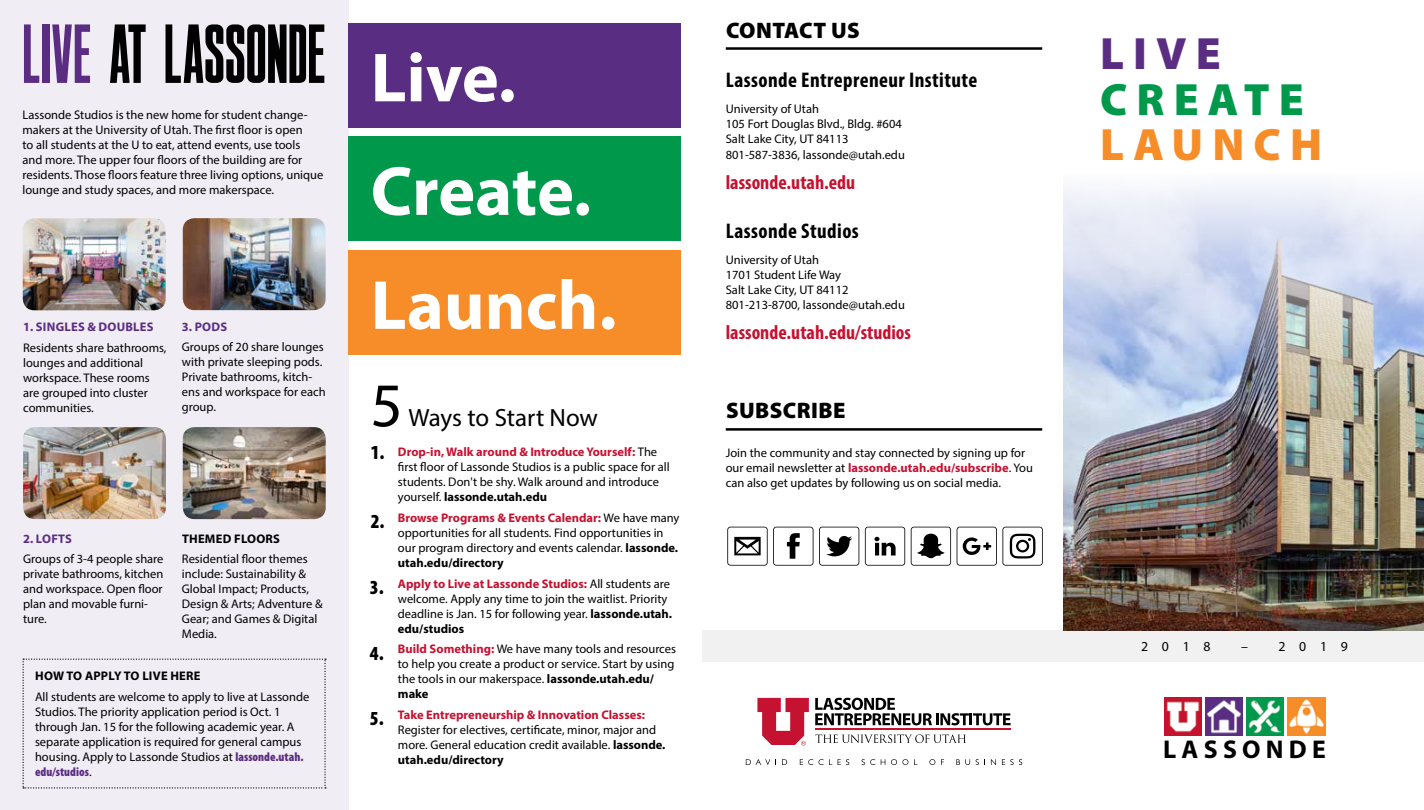
<style>
.page{position:relative;width:1424px;height:810px;background:#fff}
.page>*{position:absolute;margin:0;border:0;box-sizing:border-box;transform-origin:0 0}
.t1{font:78.75px "Castle Press No 2";color:#000}
.t2{font:700 70px/113.8px "Myriad Pro";color:#fff}
.t3{font:62.5px "Myriad Pro";color:#000}
.t4{font:900 45.5px "Myriad Pro";letter-spacing:.2em;color:#00994c}
.t5{font:900 45.5px "Myriad Pro";letter-spacing:.2em;color:#f78d28}
.t6{font:900 45.5px "Myriad Pro";color:#5b2d82}
.t7{font:700 25.75px "Myriad Pro";letter-spacing:.205em;color:#000}
.t8{font:25px "Myriad Pro";letter-spacing:-.005em;color:#000}
.t9{font:900 22.5px "Myriad Pro";letter-spacing:.02em;color:#000101}
.t10{font:700 condensed 21.25px "Myriad Pro";letter-spacing:.02em;color:#000}
.t11{font:700 condensed 20px "Myriad Pro";color:#c41230}
.t12{font:900 condensed 20px "Myriad Pro";color:#000}
.t13{font:13.75px "Myriad Pro";letter-spacing:1em;color:#000}
.t14{font:12.5px/15px "Myriad Pro";color:#000}
.t15{font:700 12.5px "Myriad Pro";color:#c41230}
.t16{font:700 12.5px "Myriad Pro";letter-spacing:.02em;color:#000}
.t17{font:700 12.5px "Myriad Pro";letter-spacing:.02em;color:#5b2d82}
.s1{color:#5b2d82}
.s2{font-weight:900;font-stretch:condensed;color:#5b2d82}
.s3{font-weight:700;color:#c41230}
.s4{font-weight:700}
</style>
<div class="page">
<div style="left:703px;top:631px;width:720px;height:31px;background:#f1f1f2"></div>
<svg style="left:773px;top:527px;width:40px;height:39px"></svg>
<svg style="left:727px;top:527px;width:40px;height:39px"></svg>
<svg style="left:956px;top:527px;width:40px;height:39px"></svg>
<svg style="left:819px;top:527px;width:131px;height:39px"></svg>
<svg style="left:1002px;top:527px;width:40px;height:39px"></svg>
<hr style="left:725px;top:47px;width:317px;height:3px;background:#000">
<hr style="left:725px;top:428px;width:317px;height:3px;background:#000">
<img style="left:1063px;top:184px;width:360px;height:447px">
<img style="left:1287px;top:698px;width:37px;height:37px">
<img style="left:1246px;top:698px;width:37px;height:37px">
<img style="left:1205px;top:698px;width:37px;height:37px">
<img style="left:1164px;top:698px;width:37px;height:37px">
<div style="left:0;top:0;width:348px;height:810px;background:#f0edf4"></div>
<img style="left:183px;top:218px;width:142px;height:92px">
<img style="left:23px;top:427px;width:143px;height:92px">
<img style="left:183px;top:427px;width:142px;height:92px">
<svg style="left:22px;top:659px;width:304px;height:130px"></svg>
<img style="left:23px;top:218px;width:143px;height:92px">
<div style="left:348px;top:23px;width:333px;height:104px;background:#582d82"></div>
<div style="left:348px;top:136px;width:333px;height:105px;background:#00994c"></div>
<div style="left:348px;top:250px;width:333px;height:105px;background:#f78d28"></div>
<svg style="left:757px;top:698px;width:51px;height:48px"></svg>
<svg style="left:815px;top:698px;width:195px;height:27px"></svg>
<svg style="left:815px;top:734px;width:150px;height:9px"></svg>
<hr style="left:815px;top:729px;width:195px;height:1px;background:#c41230">
<svg style="left:745px;top:759px;width:31px;height:6px"></svg>
<svg style="left:782px;top:759px;width:5px;height:6px"></svg>
<svg style="left:799px;top:759px;width:41px;height:6px"></svg>
<svg style="left:846px;top:759px;width:3px;height:6px"></svg>
<svg style="left:861px;top:759px;width:3px;height:6px"></svg>
<svg style="left:870px;top:759px;width:26px;height:6px"></svg>
<svg style="left:902px;top:759px;width:6px;height:6px"></svg>
<svg style="left:929px;top:759px;width:14px;height:6px"></svg>
<svg style="left:956px;top:759px;width:3px;height:6px"></svg>
<svg style="left:965px;top:759px;width:13px;height:6px"></svg>
<svg style="left:984px;top:759px;width:11px;height:6px"></svg>
<svg style="left:1001px;top:759px;width:21px;height:6px"></svg>
<h1 class="t1" style="left:22px;top:10px;width:305px"><span class="s1">LIVE</span> AT LASSONDE</h1>
<p class="t14" style="left:22px;top:107px;width:302px">Lassonde Studios is the new home for student change&shy;makers at the University of Utah. The first floor is open<br>to all students at the U to eat, attend events, use tools and more. The upper four floors of the building are for residents. Those floors feature three living options, unique lounge and study spaces, and more makerspace.</p>
<p class="t17" style="left:23px;top:319px;width:132px">1. SINGLES &amp; DOUBLES</p>
<p class="t14" style="left:23px;top:340px;width:145px">Residents share bathrooms, lounges and additional workspace. These rooms are grouped into cluster communities.</p>
<p class="t17" style="left:182px;top:318px;width:47px">3. PODS</p>
<p class="t14" style="left:182px;top:340px;width:145px">Groups of 20 share lounges with private sleeping pods.<br>Private bathrooms, kitch&shy;ens and workspace for each group.</p>
<p class="t17" style="left:23px;top:530px;width:50px">2. LOFTS</p>
<p class="t14" style="left:23px;top:552px;width:142px">Groups of 3-4 people share private bathrooms, kitchen and workspace. Open floor plan and movable furni&shy;ture.</p>
<p class="t16" style="left:182px;top:530px;width:99px">THEMED FLOORS</p>
<p class="t14" style="left:182px;top:551px;width:142px">Residential floor themes include: Sustainability &amp;<br>Global Impact; Products,<br>Design &amp; Arts; Adventure &amp;<br>Gear; and Games &amp; Digital<br>Media.</p>
<p class="t16" style="left:35px;top:668px;width:167px">HOW TO APPLY TO LIVE HERE</p>
<p class="t14" style="left:35px;top:689px;width:276px">All students are welcome to apply to live at Lassonde Studios. The priority application period is Oct. 1 through Jan. 15 for the following academic year. A separate application is required for general campus housing. Apply to Lassonde Studios at <span class="s2">lassonde.utah. edu/studios</span>.</p>
<h2 class="t2" style="left:370px;top:19px;width:247px">Live.<br>Create.<br>Launch.</h2>
<h3 class="t3" style="left:370px;top:367px;width:34px">5</h3>
<h3 class="t8" style="left:408px;top:402px;width:191px">Ways to Start Now</h3>
<h3 class="t12" style="left:370px;top:440px;width:15px">1.</h3>
<h3 class="t12" style="left:370px;top:508px;width:15px">2.</h3>
<h3 class="t12" style="left:370px;top:574px;width:15px">3.</h3>
<h3 class="t12" style="left:370px;top:641px;width:15px">4.</h3>
<h3 class="t12" style="left:370px;top:705px;width:15px">5.</h3>
<p class="t14" style="left:398px;top:444px;width:273px"><span class="s3">Drop-in, Walk around &amp; Introduce Yourself:</span> The first floor of Lassonde Studios is a public space for all students. Don't be shy. Walk around and introduce yourself. <span class="s4">lassonde.utah.edu</span></p>
<p class="t14" style="left:398px;top:510px;width:283px"><span class="s3">Browse Programs &amp; Events Calendar:</span> We have many opportunities for all students. Find opportunities in our program directory and events calendar. <span class="s4">lassonde. utah.edu/directory</span></p>
<p class="t14" style="left:398px;top:576px;width:276px"><span class="s3">Apply to Live at Lassonde Studios:</span> All students are welcome. Apply any time to join the waitlist. Priority deadline is Jan. 15 for following year. <span class="s4">lassonde.utah. edu/studios</span></p>
<p class="t14" style="left:398px;top:641px;width:279px"><span class="s3">Build Something:</span> We have many tools and resources to help you create a product or service. Start by using the tools in our makerspace. <span class="s4">lassonde.utah.edu/ make</span></p>
<p class="t15" style="left:398px;top:706px;width:248px">Take Entrepreneurship &amp; Innovation Classes:</p>
<p class="t14" style="left:398px;top:722px;width:269px">Register for electives, certificate, minor, major and more. General education credit available. <span class="s4">lassonde. utah.edu/directory</span></p>
<h3 class="t9" style="left:726px;top:16px;width:135px">CONTACT US</h3>
<h3 class="t10" style="left:725px;top:66px;width:253px">Lassonde Entrepreneur Institute</h3>
<p class="t14" style="left:725px;top:101px;width:177px">University of Utah<br>105 Fort Douglas Blvd., Bldg. #604<br>Salt Lake City, UT 84113</p>
<p class="t14" style="left:725px;top:147px;width:181px">801-587-3836, lassonde@utah.edu</p>
<h3 class="t11" style="left:725px;top:170px;width:131px">lassonde.utah.edu</h3>
<h3 class="t10" style="left:725px;top:218px;width:134px">Lassonde Studios</h3>
<p class="t14" style="left:725px;top:252px;width:181px">University of Utah<br>1701 Student Life Way<br>Salt Lake City, UT 84112<br>801-213-8700, lassonde@utah.edu</p>
<h3 class="t11" style="left:725px;top:320px;width:187px">lassonde.utah.edu/studios</h3>
<h3 class="t9" style="left:726px;top:395px;width:121px">SUBSCRIBE</h3>
<p class="t14" style="left:725px;top:445px;width:308px">Join the community and stay connected by signing up for our email newsletter at <span class="s3">lassonde.utah.edu/subscribe</span>. You can also get updates by following us on social media.</p>
<h3 class="t6" style="left:1099px;top:23px;width:122px">LIVE</h3>
<h3 class="t4" style="left:1099px;top:69px;width:205px">CREATE</h3>
<h3 class="t5" style="left:1099px;top:115px;width:223px">LAUNCH</h3>
<p class="t13" style="left:1140px;top:638px;width:71px">2018</p>
<p class="t13" style="left:1240px;top:638px;width:108px">– 2019</p>
<h3 class="t7" style="left:1162px;top:732px;width:164px">LASSONDE</h3>
</div>
